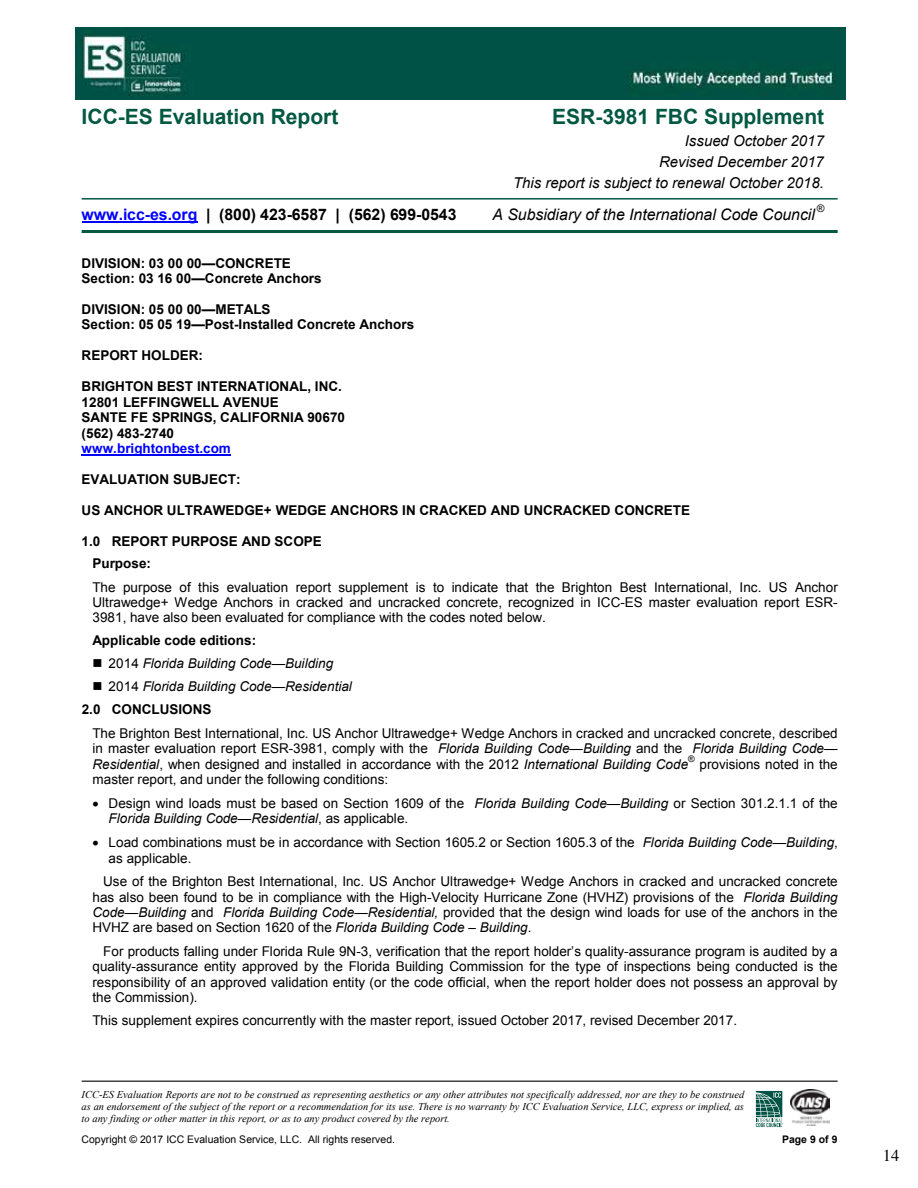
<style>
.page{position:relative;width:918px;height:1188px;background:#fff}
.page>*{position:absolute;margin:0;border:0;box-sizing:border-box;transform-origin:0 0}
.t1{font:700 21px "Arial";color:#035842}
.t2{font:16.5px "Times";color:#000}
.t3{font:700 15.9px "Arial";color:#000}
.t4{font:italic 15.9px "Arial";color:#000}
.t5{font:italic 15px/21px "Arial";color:#000;text-align:right}
.t6{font:13.5px/15.5px "Arial";letter-spacing:.005em;color:#000;text-align:justify}
.t7{font:700 13.5px/15.6px "Arial";color:#000}
.t8{font:italic 13.5px/22.8px "Arial";letter-spacing:.005em;color:#000}
.t9{font:700 13.5px "Arial";color:#00f}
.t10{font:italic 10.5px/12px "Times New Roman";color:#000;text-align:justify}
.t11{font:10.5px "Arial";color:#000}
.t12{font:700 10.5px "Arial";letter-spacing:-.005em;color:#000}
.t13{font:italic 10.5px "Arial";color:#000}
.t14{font:9px "Arial";color:#000}
.s1{color:#00f}
.s2{font-style:normal}
.s3{font-weight:700;font-style:normal}
.s4{font-style:italic}
</style>
<div class="page">
<hr style="left:82px;top:221px;width:115px;height:2px;background:#00f">
<hr style="left:82px;top:454px;width:149px;height:2px;background:#00f">
<hr style="left:82px;top:230px;width:756px;height:3px;background:#035842">
<hr style="left:82px;top:198px;width:756px;height:2px;background:#035842">
<img style="left:75px;top:27px;width:771px;height:72px">
<hr style="left:82px;top:1081px;width:756px;height:1px;background:#000">
<svg style="left:756px;top:1091px;width:27px;height:36px"></svg>
<img style="left:790px;top:1090px;width:39px;height:35px">
<h1 class="t1" style="left:82px;top:103px;width:258px">ICC-ES Evaluation Report</h1>
<h1 class="t1" style="left:552px;top:103px;width:273px">ESR-3981 FBC Supplement</h1>
<p class="t5" style="left:513px;top:130px;width:312px">Issued October 2017<br>Revised December 2017<br>This report is subject to renewal October 2018.</p>
<p class="t3" style="left:82px;top:204px;width:376px"><span class="s1">www.icc-es.org</span> | (800) 423-6587 | (562) 699-0543</p>
<p class="t4" style="left:492px;top:204px;width:324px">A Subsidiary of the International Code Council</p>
<p class="t13" style="left:817px;top:202px;width:9px">®</p>
<p class="t7" style="left:82px;top:256px;width:242px">DIVISION: 03 00 00—CONCRETE<br>Section: 03 16 00—Concrete Anchors</p>
<p class="t7" style="left:82px;top:302px;width:334px">DIVISION: 05 00 00—METALS<br>Section: 05 05 19—Post-Installed Concrete Anchors</p>
<p class="t7" style="left:82px;top:348px;width:123px">REPORT HOLDER:</p>
<p class="t7" style="left:82px;top:379px;width:265px">BRIGHTON BEST INTERNATIONAL, INC.<br>12801 LEFFINGWELL AVENUE<br>SANTE FE SPRINGS, CALIFORNIA 90670 (562) 483-2740</p>
<p class="t9" style="left:82px;top:439px;width:151px">www.brightonbest.com</p>
<p class="t7" style="left:82px;top:472px;width:160px">EVALUATION SUBJECT:</p>
<p class="t7" style="left:82px;top:503px;width:610px">US ANCHOR ULTRAWEDGE+ WEDGE ANCHORS IN CRACKED AND UNCRACKED CONCRETE</p>
<p class="t7" style="left:92px;top:530px;width:231px;line-height:22.4px;text-indent:-11px">1.0 REPORT PURPOSE AND SCOPE<br>Purpose:</p>
<p class="t6" style="left:92px;top:579px;width:747px">The purpose of this evaluation report supplement is to indicate that the Brighton Best International, Inc. US Anchor Ultrawedge+ Wedge Anchors in cracked and uncracked concrete, recognized in ICC-ES master evaluation report ESR-3981, have also been evaluated for compliance with the codes noted below.</p>
<p class="t7" style="left:92px;top:633px;width:165px">Applicable code editions:</p>
<p class="t8" style="left:92px;top:652px;width:242px">■ <span class="s2">2014</span> Florida Building Code—Building</p>
<p class="t8" style="left:82px;top:675px;width:272px;text-indent:11px">■ <span class="s2">2014</span> Florida Building Code—Residential<br><span class="s3">2.0 CONCLUSIONS</span></p>
<p class="t6" style="left:92px;top:725px;width:747px">The Brighton Best International, Inc. US Anchor Ultrawedge+ Wedge Anchors in cracked and uncracked concrete, described in master evaluation report ESR-3981, comply with the <span class="s4">Florida Building Code—Building</span> and the <span class="s4">Florida Building Code— Residential</span>, when designed and installed in accordance with the 2012 <span class="s4">International Building Code</span></p>
<p class="t14" style="left:688px;top:753px;width:8px">®</p>
<p class="t6" style="left:700px;top:756px;width:140px">provisions noted in the</p>
<p class="t6" style="left:92px;top:772px;width:297px">master report, and under the following conditions:</p>
<p class="t6" style="left:109px;top:796px;width:730px;text-indent:-16px">• Design wind loads must be based on Section 1609 of the <span class="s4">Florida Building Code—Building</span> or Section 301.2.1.1 of the<br><span class="s4">Florida Building Code—Residential</span>, as applicable.</p>
<p class="t6" style="left:109px;top:835px;width:731px;text-indent:-16px">• Load combinations must be in accordance with Section 1605.2 or Section 1605.3 of the <span class="s4">Florida Building Code—Building</span>, as applicable.</p>
<p class="t6" style="left:92px;top:874px;width:747px;text-indent:11px">Use of the Brighton Best International, Inc. US Anchor Ultrawedge+ Wedge Anchors in cracked and uncracked concrete has also been found to be in compliance with the High-Velocity Hurricane Zone (HVHZ) provisions of the <span class="s4">Florida Building Code—Building</span> and <span class="s4">Florida Building Code—Residential,</span> provided that the design wind loads for use of the anchors in the HVHZ are based on Section 1620 of the <span class="s4">Florida Building Code – Building</span>.</p>
<p class="t6" style="left:92px;top:943px;width:747px;text-indent:11px">For products falling under Florida Rule 9N-3, verification that the report holder’s quality-assurance program is audited by a quality-assurance entity approved by the Florida Building Commission for the type of inspections being conducted is the responsibility of an approved validation entity (or the code official, when the report holder does not possess an approval by the Commission).</p>
<p class="t6" style="left:92px;top:1013px;width:646px">This supplement expires concurrently with the master report, issued October 2017, revised December 2017.</p>
<p class="t10" style="left:82px;top:1088px;width:664px">ICC-ES Evaluation Reports are not to be construed as representing aesthetics or any other attributes not specifically addressed, nor are they to be construed as an endorsement of the subject of the report or a recommendation for its use. There is no warranty by ICC Evaluation Service, LLC, express or implied, as to any finding or other matter in this report, or as to any product covered by the report.</p>
<p class="t11" style="left:82px;top:1133px;width:315px">Copyright © 2017 ICC Evaluation Service, LLC. All rights reserved.</p>
<p class="t12" style="left:782px;top:1132px;width:57px">Page 9 of 9</p>
<p class="t2" style="left:883px;top:1140px;width:18px">14</p>
</div>
